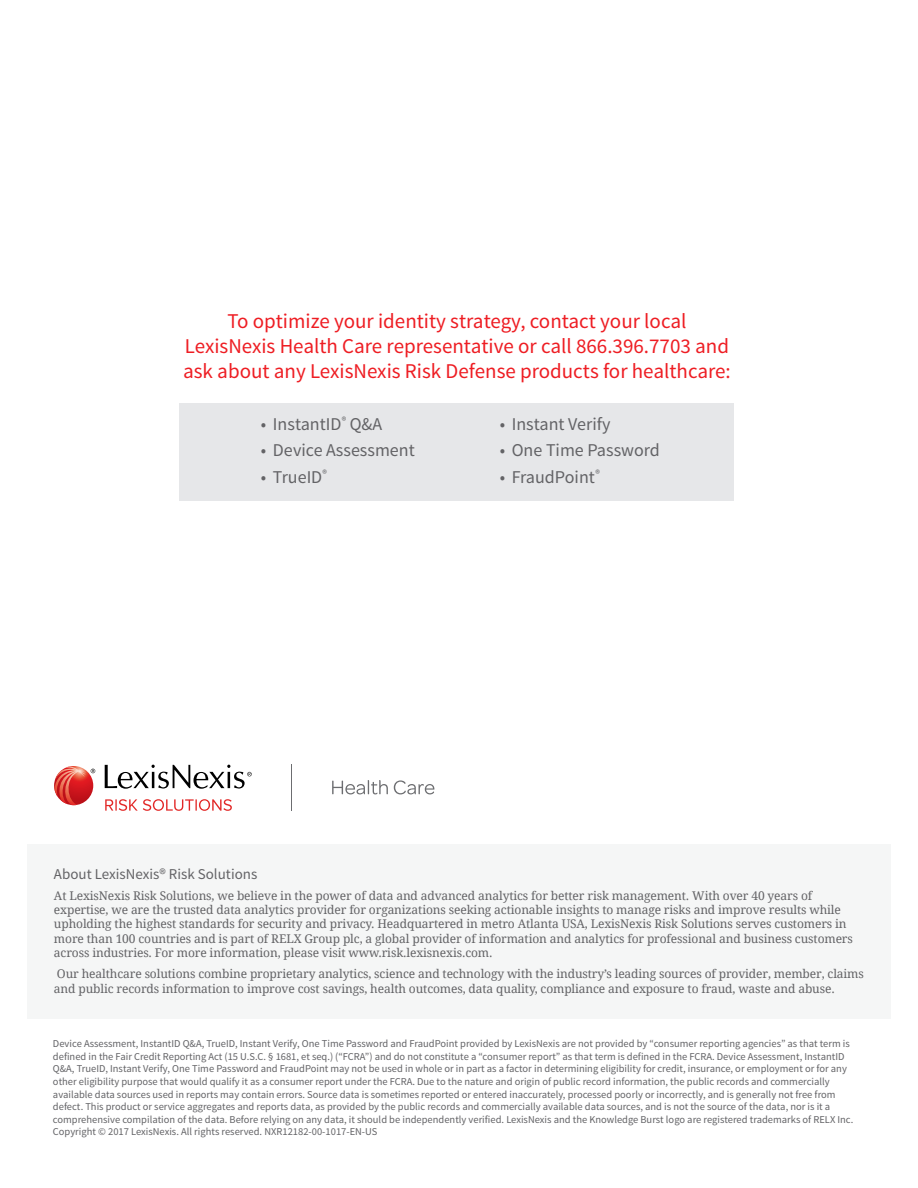
<style>
.page{position:relative;width:918px;height:1188px;background:#fff}
.page>*{position:absolute;margin:0;border:0;box-sizing:border-box;transform-origin:0 0}
.Back_Cover_CTA{font:21px/25.2px "Source Sans Pro";color:#ee1d23;text-align:center}
.Content_-_1_Column{font:18px "Source Sans Pro";color:#636366}
.Back_Cover_Subhead{font:15px "Source Sans Pro";color:#636366}
.Back_Cover__About__C{font:12px/14.4px "Droid Serif";letter-spacing:-.01em;color:#636366}
.Back_Cover_Legal{font:10.5px/12.6px "Source Sans Pro";color:#636366}
</style>
<div class="page">
<div style="left:27px;top:844px;width:864px;height:174px;background:#f5f6f6"></div>
<div style="left:180px;top:403px;width:554px;height:97px;background:#e6e7e9"></div>
<svg style="left:105px;top:765px;width:147px;height:24px"></svg>
<svg style="left:54px;top:766px;width:41px;height:39px"></svg>
<svg style="left:105px;top:799px;width:127px;height:12px"></svg>
<hr style="left:291px;top:765px;width:1px;height:46px;background:#6c6d70">
<svg style="left:332px;top:780px;width:56px;height:14px"></svg>
<svg style="left:394px;top:780px;width:40px;height:14px"></svg>
<p class="Back_Cover_CTA" style="left:183px;top:309px;width:549px">To optimize your identity strategy, contact your local<br>LexisNexis Health Care representative or call 866.396.7703 and ask about any LexisNexis Risk Defense products for healthcare:</p>
<p class="Content_-_1_Column" style="left:261px;top:413px;width:123px">• InstantID<sup>®</sup> Q&amp;A</p>
<p class="Content_-_1_Column" style="left:261px;top:439px;width:155px">• Device Assessment</p>
<p class="Content_-_1_Column" style="left:261px;top:465px;width:67px">• TrueID<sup>®</sup></p>
<p class="Content_-_1_Column" style="left:500px;top:413px;width:112px">• Instant Verify</p>
<p class="Content_-_1_Column" style="left:500px;top:439px;width:162px">• One Time Password</p>
<p class="Content_-_1_Column" style="left:500px;top:465px;width:102px">• FraudPoint<sup>®</sup></p>
<p class="Back_Cover_Subhead" style="left:54px;top:864px;width:205px">About LexisNexis® Risk Solutions</p>
<p class="Back_Cover__About__C" style="left:54px;top:888px;width:800px">At LexisNexis Risk Solutions, we believe in the power of data and advanced analytics for better risk management. With over 40 years of expertise, we are the trusted data analytics provider for organizations seeking actionable insights to manage risks and improve results while upholding the highest standards for security and privacy. Headquartered in metro Atlanta USA, LexisNexis Risk Solutions serves customers in more than 100 countries and is part of RELX Group plc, a global provider of information and analytics for professional and business customers across industries. For more information, please visit www.risk.lexisnexis.com.</p>
<p class="Back_Cover__About__C" style="left:54px;top:966px;width:811px">Our healthcare solutions combine proprietary analytics, science and technology with the industry’s leading sources of provider, member, claims and public records information to improve cost savings, health outcomes, data quality, compliance and exposure to fraud, waste and abuse.</p>
<p class="Back_Cover_Legal" style="left:53px;top:1038px;width:802px">Device Assessment, InstantID Q&amp;A, TrueID, Instant Verify, One Time Password and FraudPoint provided by LexisNexis are not provided by “consumer reporting agencies” as that term is defined in the Fair Credit Reporting Act (15 U.S.C. § 1681, et seq.) (“FCRA”) and do not constitute a “consumer report” as that term is defined in the FCRA. Device Assessment, InstantID Q&amp;A, TrueID, Instant Verify, One Time Password and FraudPoint may not be used in whole or in part as a factor in determining eligibility for credit, insurance, or employment or for any other eligibility purpose that would qualify it as a consumer report under the FCRA. Due to the nature and origin of public record information, the public records and commercially available data sources used in reports may contain errors. Source data is sometimes reported or entered inaccurately, processed poorly or incorrectly, and is generally not free from defect. This product or service aggregates and reports data, as provided by the public records and commercially available data sources, and is not the source of the data, nor is it a comprehensive compilation of the data. Before relying on any data, it should be independently verified. LexisNexis and the Knowledge Burst logo are registered trademarks of RELX Inc.<br>Copyright © 2017 LexisNexis. All rights reserved. NXR12182-00-1017-EN-US</p>
</div>
